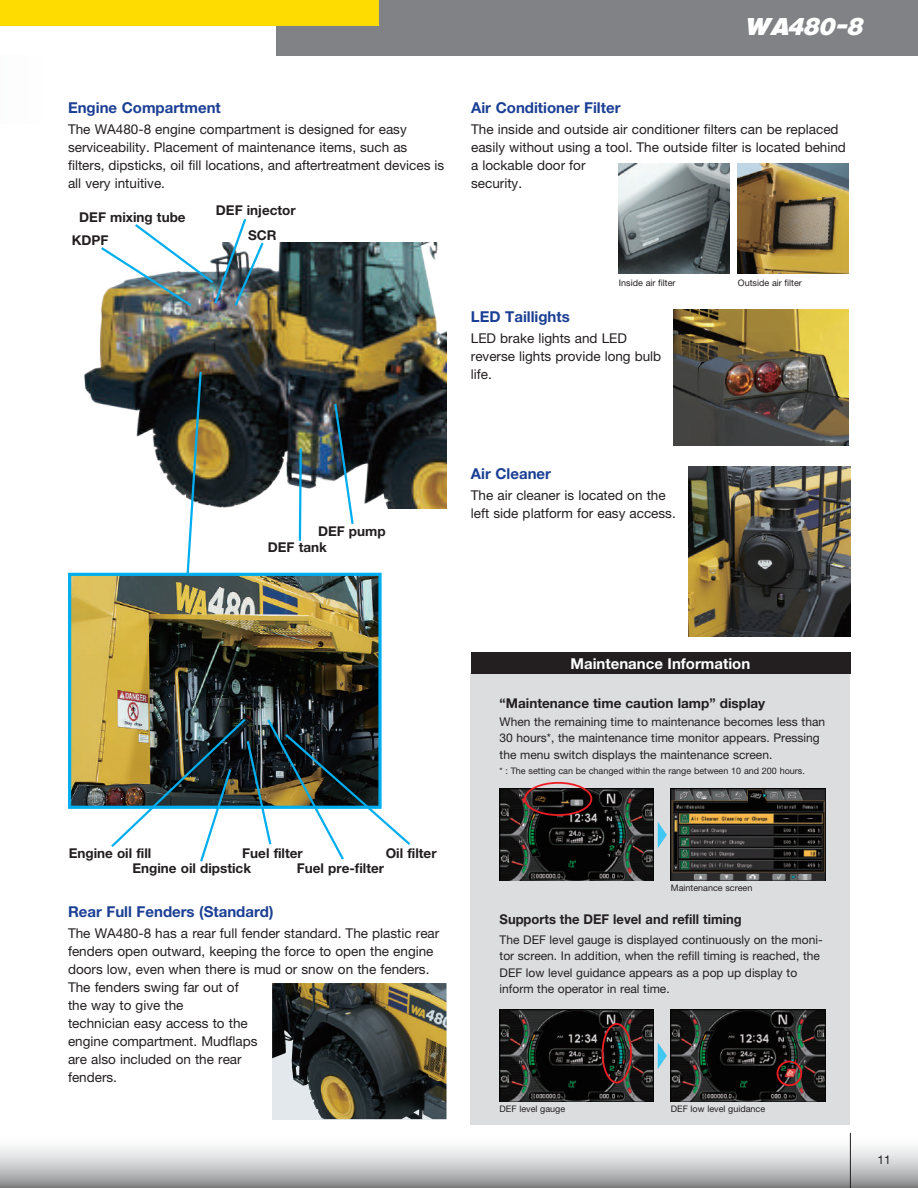
<style>
.page{position:relative;width:918px;height:1188px;background:#fff}
.page>*{position:absolute;margin:0;border:0;box-sizing:border-box;transform-origin:0 0}
.t1{font:italic 22.5px "Komatsu VI";letter-spacing:-.025em;color:#fff}
.t2{font:700 15px "Helvetica Neue LT Pro";color:#1b3f94}
.t3{font:700 15px "Helvetica Neue";color:#fff}
.t4{font:13.5px/18px "Helvetica Neue LT Pro";color:#231f20}
.t5{font:700 13.5px/24.6px "Helvetica Neue LT Pro";color:#231f20}
.t6{font:700 13.5px "Helvetica Neue";color:#231f20}
.t7{font:700 13.5px "Helvetica Neue";color:#231f20;scale:.96 1}
.t8{font:12px/16.5px "Helvetica Neue LT Pro";color:#231f20}
.t9{font:9px "Helvetica Neue LT Pro";color:#231f20}
</style>
<div class="page">
<div style="left:471px;top:673px;width:379px;height:451px;background:#dcdddf"></div>
<div style="left:471px;top:652px;width:379px;height:22px;background:#231f20"></div>
<img style="left:500px;top:789px;width:154px;height:92px">
<img style="left:500px;top:1010px;width:154px;height:92px">
<img style="left:671px;top:789px;width:154px;height:92px">
<img style="left:671px;top:1010px;width:154px;height:92px">
<img style="left:674px;top:309px;width:174px;height:136px">
<img style="left:689px;top:466px;width:161px;height:171px">
<svg style="left:658px;top:822px;width:9px;height:26px"></svg>
<svg style="left:658px;top:1043px;width:9px;height:26px"></svg>
<div style="left:524px;top:782px;width:68px;height:34px;border:2px solid #ee1d23;border-radius:50%"></div>
<div style="left:602px;top:1023px;width:30px;height:60px;border:2px solid #ee1d23;border-radius:50%"></div>
<div style="left:777px;top:1061px;width:25px;height:25px;border:2px solid #ee1d23;border-radius:50%"></div>
<img style="left:619px;top:164px;width:110px;height:110px">
<img style="left:738px;top:163px;width:111px;height:111px">
<img style="left:84px;top:242px;width:362px;height:267px">
<img style="left:72px;top:577px;width:306px;height:228px">
<div style="left:68px;top:573px;width:314px;height:236px;border:3px solid #00aeef"></div>
<svg style="left:185px;top:369px;width:18px;height:207px"></svg>
<svg style="left:333px;top:401px;width:22px;height:123px"></svg>
<svg style="left:298px;top:446px;width:5px;height:95px"></svg>
<img style="left:99px;top:218px;width:167px;height:90px">
<img style="left:109px;top:716px;width:302px;height:146px">
<img style="left:272px;top:983px;width:174px;height:136px">
<div style="left:276px;top:0;width:642px;height:55px;background:#808285"></div>
<div style="left:0;top:0;width:378px;height:25px;background:#ffdc01"></div>
<svg style="left:0;top:1133px;width:918px;height:55px"></svg>
<hr style="left:850px;top:1133px;width:1px;height:55px;background:#231f20">
<p class="t2" style="left:68px;top:98px;width:154px">Engine Compartment</p>
<p class="t4" style="left:68px;top:120px;width:378px">The WA480-8 engine compartment is designed for easy serviceability. Placement of maintenance items, such as filters, dipsticks, oil fill locations, and aftertreatment devices is all very intuitive.</p>
<p class="t5" style="left:79px;top:205px;width:108px">DEF mixing tube</p>
<p class="t5" style="left:248px;top:198px;width:49px;text-indent:-32px">DEF injector<br>SCR</p>
<p class="t5" style="left:72px;top:228px;width:38px">KDPF</p>
<h1 class="t1" style="left:748px;top:15px;width:118px">WA480-8</h1>
<p class="t2" style="left:471px;top:99px;width:151px">Air Conditioner Filter</p>
<p class="t4" style="left:471px;top:120px;width:376px">The inside and outside air conditioner filters can be replaced easily without using a tool. The outside filter is located behind a lockable door for<br>security.</p>
<p class="t9" style="left:619px;top:277px;width:58px">Inside air filter</p>
<p class="t9" style="left:738px;top:277px;width:66px">Outside air filter</p>
<p class="t2" style="left:471px;top:307px;width:100px">LED Taillights</p>
<p class="t4" style="left:471px;top:329px;width:192px">LED brake lights and LED reverse lights provide long bulb life.</p>
<p class="t5" style="left:318px;top:518px;width:69px">DEF pump</p>
<p class="t5" style="left:268px;top:535px;width:61px">DEF tank</p>
<p class="t2" style="left:471px;top:465px;width:82px">Air Cleaner</p>
<p class="t4" style="left:471px;top:486px;width:206px">The air cleaner is located on the left side platform for easy access.</p>
<p class="t5" style="left:69px;top:840px;width:84px">Engine oil fill</p>
<p class="t5" style="left:297px;top:845px;width:89px;line-height:14.9px;text-indent:-55px">Fuel filter<br>Fuel pre-filter</p>
<p class="t5" style="left:386px;top:840px;width:52px">Oil filter</p>
<p class="t5" style="left:132px;top:855px;width:120px">Engine oil dipstick</p>
<p class="t2" style="left:68px;top:902px;width:207px">Rear Full Fenders (Standard)</p>
<p class="t4" style="left:68px;top:924px;width:373px">The WA480-8 has a rear full fender standard. The plastic rear fenders open outward, keeping the force to open the engine doors low, even when there is mud or snow on the fenders.<br>The fenders swing far out of<br>the way to give the<br>technician easy access to the<br>engine compartment. Mudflaps<br>are also included on the rear<br>fenders.</p>
<p class="t3" style="left:571px;top:655px;width:181px">Maintenance Information</p>
<p class="t6" style="left:500px;top:694px;width:267px">“Maintenance time caution lamp” display</p>
<p class="t8" style="left:500px;top:713px;width:327px">When the remaining time to maintenance becomes less than<br>30 hours*, the maintenance time monitor appears. Pressing the menu switch displays the maintenance screen.</p>
<p class="t9" style="left:500px;top:766px;width:307px">* : The setting can be changed within the range between 10 and 200 hours.</p>
<p class="t9" style="left:671px;top:883px;width:83px">Maintenance screen</p>
<p class="t7" style="left:500px;top:911px;width:254px">Supports the DEF level and refill timing</p>
<p class="t8" style="left:500px;top:931px;width:325px">The DEF level gauge is displayed continuously on the moni&shy;tor screen. In addition, when the refill timing is reached, the DEF low level guidance appears as a pop up display to inform the operator in real time.</p>
<p class="t9" style="left:500px;top:1103px;width:67px">DEF level gauge</p>
<p class="t9" style="left:671px;top:1103px;width:96px">DEF low level guidance</p>
<p class="t8" style="left:877px;top:1152px;width:15px">11</p>
</div>
